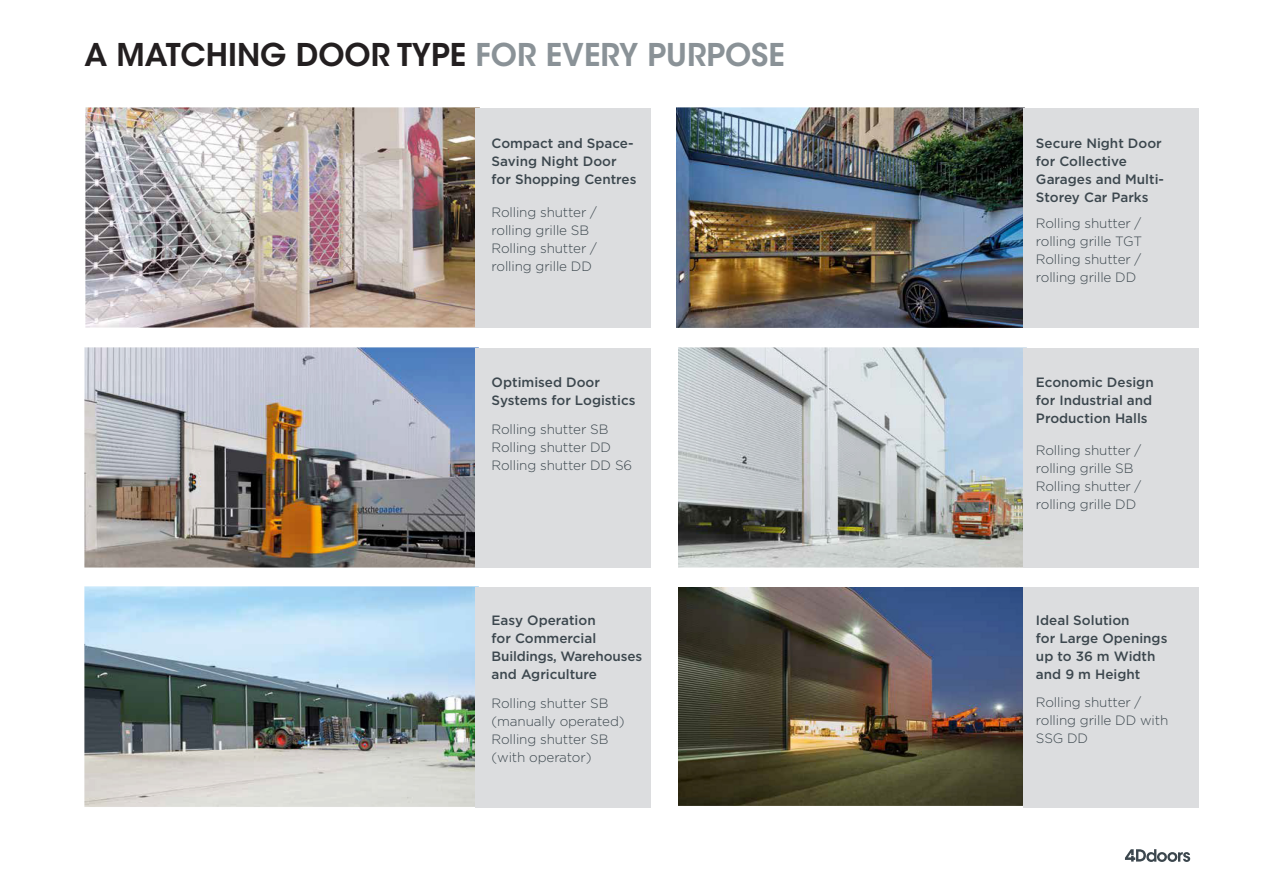
<style>
.page{position:relative;width:1263px;height:893px;background:#fff}
.page>*{position:absolute;margin:0;border:0;box-sizing:border-box;transform-origin:0 0}
.t1{font:600 31.2px "ITC Avant Garde Std";color:#231f20}
.t2{font:300 13.5px/18px "Gotham Pro";letter-spacing:-.01em;color:#3c474e}
.t3{font:500 13.5px "Gotham Pro";color:#3c474e}
.s1{color:#8a9297}
</style>
<div class="page">
<img style="left:678px;top:588px;width:345px;height:218px">
<img style="left:678px;top:347px;width:350px;height:221px">
<img style="left:676px;top:107px;width:349px;height:221px">
<img style="left:84px;top:586px;width:396px;height:221px">
<img style="left:84px;top:347px;width:396px;height:221px">
<img style="left:85px;top:107px;width:395px;height:221px">
<div style="left:475px;top:108px;width:176px;height:220px;background:#dcdddf"></div>
<div style="left:1023px;top:108px;width:176px;height:220px;background:#dcdddf"></div>
<div style="left:475px;top:348px;width:176px;height:219px;background:#dcdddf"></div>
<div style="left:1023px;top:349px;width:176px;height:219px;background:#dcdddf"></div>
<div style="left:475px;top:588px;width:176px;height:220px;background:#dcdddf"></div>
<div style="left:1023px;top:588px;width:176px;height:220px;background:#dcdddf"></div>
<svg style="left:1125px;top:849px;width:65px;height:13px"></svg>
<p class="t1" style="left:84px;top:34px;width:702px">A MATCHING DOOR TYPE <span class="s1">FOR EVERY PURPOSE</span></p>
<p class="t3" style="left:492px;top:136px;width:143px">Compact and Space-</p>
<p class="t3" style="left:492px;top:154px;width:127px">Saving Night Door</p>
<p class="t3" style="left:492px;top:172px;width:146px">for Shopping Centres</p>
<p class="t2" style="left:492px;top:203px;width:107px">Rolling shutter /</p>
<p class="t2" style="left:492px;top:221px;width:99px">rolling grille SB</p>
<p class="t2" style="left:492px;top:239px;width:107px">Rolling shutter /</p>
<p class="t2" style="left:492px;top:257px;width:102px">rolling grille DD</p>
<p class="t3" style="left:492px;top:374px;width:110px">Optimised Door</p>
<p class="t3" style="left:492px;top:392px;width:145px">Systems for Logistics</p>
<p class="t2" style="left:492px;top:420px;width:118px">Rolling shutter SB</p>
<p class="t2" style="left:492px;top:438px;width:121px">Rolling shutter DD</p>
<p class="t2" style="left:492px;top:456px;width:142px">Rolling shutter DD S6</p>
<p class="t3" style="left:492px;top:613px;width:106px">Easy Operation</p>
<p class="t3" style="left:492px;top:631px;width:106px">for Commercial</p>
<p class="t3" style="left:492px;top:649px;width:152px">Buildings, Warehouses</p>
<p class="t3" style="left:492px;top:667px;width:107px">and Agriculture</p>
<p class="t2" style="left:492px;top:694px;width:118px">Rolling shutter SB</p>
<p class="t2" style="left:492px;top:712px;width:135px">(manually operated)</p>
<p class="t2" style="left:492px;top:730px;width:118px">Rolling shutter SB</p>
<p class="t2" style="left:492px;top:748px;width:101px">(with operator)</p>
<p class="t3" style="left:1036px;top:136px;width:127px">Secure Night Door</p>
<p class="t3" style="left:1036px;top:154px;width:92px">for Collective</p>
<p class="t3" style="left:1036px;top:172px;width:130px">Garages and Multi-</p>
<p class="t3" style="left:1036px;top:190px;width:114px">Storey Car Parks</p>
<p class="t2" style="left:1036px;top:214px;width:107px">Rolling shutter /</p>
<p class="t2" style="left:1036px;top:232px;width:108px">rolling grille TGT</p>
<p class="t2" style="left:1036px;top:250px;width:107px">Rolling shutter /</p>
<p class="t2" style="left:1036px;top:268px;width:102px">rolling grille DD</p>
<p class="t3" style="left:1036px;top:374px;width:119px">Economic Design</p>
<p class="t3" style="left:1036px;top:392px;width:118px">for Industrial and</p>
<p class="t3" style="left:1036px;top:410px;width:113px">Production Halls</p>
<p class="t2" style="left:1036px;top:441px;width:107px">Rolling shutter /</p>
<p class="t2" style="left:1036px;top:459px;width:99px">rolling grille SB</p>
<p class="t2" style="left:1036px;top:477px;width:107px">Rolling shutter /</p>
<p class="t2" style="left:1036px;top:495px;width:102px">rolling grille DD</p>
<p class="t3" style="left:1036px;top:613px;width:95px">Ideal Solution</p>
<p class="t3" style="left:1036px;top:631px;width:133px">for Large Openings</p>
<p class="t3" style="left:1036px;top:649px;width:121px">up to 36 m Width</p>
<p class="t3" style="left:1036px;top:667px;width:106px">and 9 m Height</p>
<p class="t2" style="left:1036px;top:694px;width:107px">Rolling shutter /</p>
<p class="t2" style="left:1036px;top:712px;width:134px">rolling grille DD with<br>SSG DD</p>
</div>
